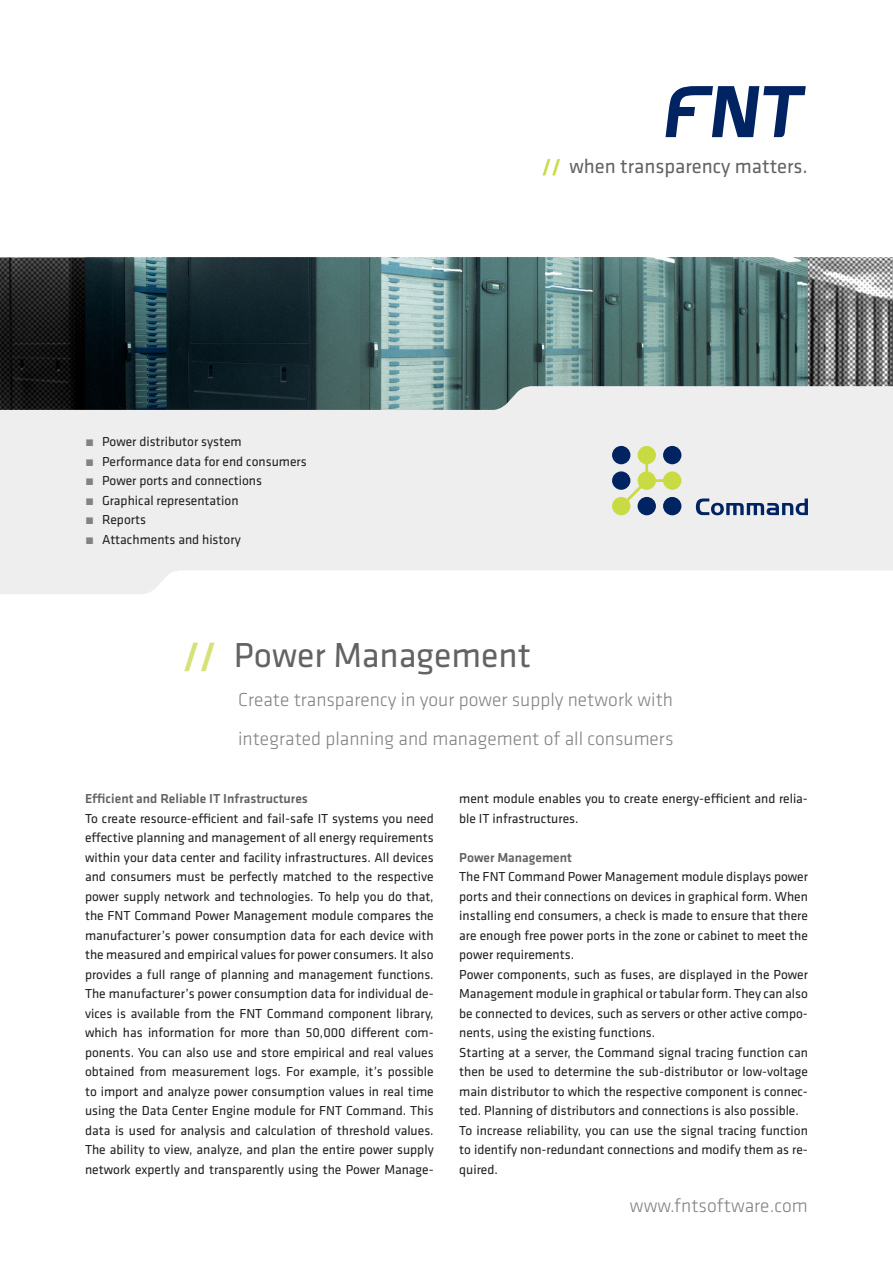
<style>
.page{position:relative;width:893px;height:1263px;background:#fff}
.page>*{position:absolute;margin:0;border:0;box-sizing:border-box;transform-origin:0 0}
.Head_1{font:36px "Klavika";color:#636366}
.t1{font:20.7px "Klavika";color:#636366}
.Head_2{font:300 19.5px/39px "Klavika";color:#808285}
.Absatz{font:13.5px/19.5px "Klavika";color:#231f20;text-align:justify}
.Zwischenüberschrift{font:500 13.5px "Klavika";color:#636366}
.s1{font-weight:700;color:#c9db43}
.s2{color:#808285}
.s3{font-weight:700;color:#d6e278}
</style>
<div class="page">
<svg style="left:665px;top:86px;width:141px;height:51px"></svg>
<img style="left:0;top:257px;width:893px;height:129px">
<img style="left:85px;top:257px;width:723px;height:129px">
<svg style="left:0;top:386px;width:893px;height:208px;background:#e2e3e4"></svg>
<svg style="left:612px;top:446px;width:69px;height:69px;background:#a3b19e"></svg>
<svg style="left:696px;top:498px;width:112px;height:17px;background:#8b9ab4"></svg>
<h2 class="t1" style="left:542px;top:152px;width:267px"><span class="s1">//</span> when transparency matters.</h2>
<p class="Absatz" style="left:85px;top:431px;width:158px"><span class="s2">́</span> Power distributor system</p>
<p class="Absatz" style="left:85px;top:451px;width:223px"><span class="s2">́</span> Performance data for end consumers</p>
<p class="Absatz" style="left:85px;top:470px;width:179px"><span class="s2">́</span> Power ports and connections</p>
<p class="Absatz" style="left:85px;top:490px;width:155px"><span class="s2">́</span> Graphical representation</p>
<p class="Absatz" style="left:85px;top:509px;width:62px"><span class="s2">́</span> Reports</p>
<p class="Absatz" style="left:85px;top:529px;width:157px"><span class="s2">́</span> Attachments and history</p>
<p class="Head_1" style="left:183px;top:632px;width:350px"><span class="s3">//</span> Power Management</p>
<p class="Head_2" style="left:238px;top:679px;width:437px">Create transparency in your power supply network with integrated planning and management of all consumers</p>
<p class="Zwischenüberschrift" style="left:85px;top:789px;width:224px">Efficient and Reliable IT Infrastructures</p>
<p class="Absatz" style="left:85px;top:808px;width:350px">To create resource-efficient and fail-safe IT systems you need effective planning and management of all energy requirements within your data center and facility infrastructures. All devices and consumers must be perfectly matched to the respective power supply network and technologies. To help you do that, the FNT Command Power Management module compares the manufacturer’s power consumption data for each device with the measured and empirical values for power consumers. It also provides a full range of planning and management functions.<br>The manufacturer’s power consumption data for individual de&shy;vices is available from the FNT Command component library, which has information for more than 50,000 different com&shy;ponents. You can also use and store empirical and real values obtained from measurement logs. For example, it’s possible to import and analyze power consumption values in real time using the Data Center Engine module for FNT Command. This data is used for analysis and calculation of threshold values.<br>The ability to view, analyze, and plan the entire power supply network expertly and transparently using the Power Manage-</p>
<p class="Absatz" style="left:459px;top:788px;width:350px">ment module enables you to create energy-efficient and relia&shy;ble IT infrastructures.</p>
<p class="Zwischenüberschrift" style="left:459px;top:848px;width:114px">Power Management</p>
<p class="Absatz" style="left:459px;top:866px;width:350px">The FNT Command Power Management module displays power ports and their connections on devices in graphical form. When installing end consumers, a check is made to ensure that there are enough free power ports in the zone or cabinet to meet the power requirements.</p>
<p class="Absatz" style="left:459px;top:964px;width:350px">Power components, such as fuses, are displayed in the Power Management module in graphical or tabular form. They can also be connected to devices, such as servers or other active compo&shy;nents, using the existing functions.</p>
<p class="Absatz" style="left:459px;top:1042px;width:350px">Starting at a server, the Command signal tracing function can then be used to determine the sub-distributor or low-voltage main distributor to which the respective component is connec&shy;ted. Planning of distributors and connections is also possible.</p>
<p class="Absatz" style="left:459px;top:1120px;width:350px">To increase reliability, you can use the signal tracing function to identify non-redundant connections and modify them as re&shy;quired.</p>
<h3 class="Head_2" style="left:630px;top:1186px;width:180px">www.fntsoftware.com</h3>
</div>
